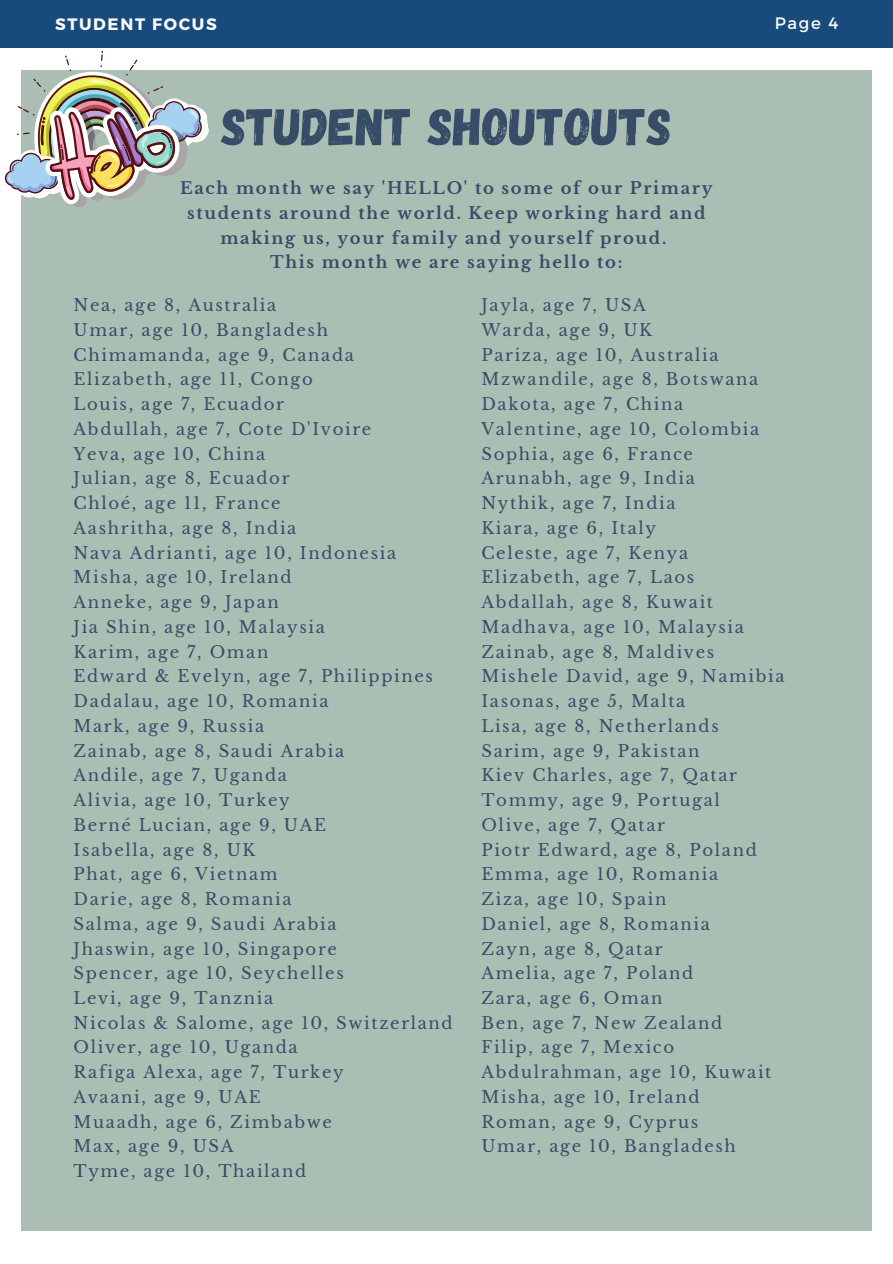
<style>
.page{position:relative;width:893px;height:1264px;background:#fff}
.page>*{position:absolute;margin:0;border:0;box-sizing:border-box;transform-origin:0 0}
.t1{font:52.5px "Gagalin";color:#374d67}
.t2{font:16.5px/24.8px "Libre Baskerville";letter-spacing:.1em;color:#374d67}
.t3{font:700 16.5px/24.8px "Libre Baskerville";letter-spacing:.1em;color:#374d67;text-align:center}
.t4{font:700 16.5px "Montserrat";letter-spacing:.1em;color:#fafafa}
.t5{font:16.5px "Montserrat";color:#fafafa}
</style>
<div class="page">
<div style="left:22px;top:70px;width:849px;height:1160px;background:#aabeb3"></div>
<div style="left:0;top:0;width:892px;height:47px;background:#184a7b"></div>
<svg style="left:4px;top:50px;width:205px;height:158px"></svg>
<p class="t4" style="left:55px;top:14px;width:163px">STUDENT FOCUS</p>
<p class="t5" style="left:774px;top:13px;width:65px">Page 4</p>
<h1 class="t1" style="left:221px;top:93px;width:452px">STUDENT SHOUTOUTS</h1>
<p class="t3" style="left:180px;top:176px;width:533px">Each month we say 'HELLO' to some of our Primary students around the world. Keep working hard and making us, your family and yourself proud.<br>This month we are saying hello to:</p>
<p class="t2" style="left:74px;top:293px;width:380px">Nea, age 8, Australia<br>Umar, age 10, Bangladesh<br>Chimamanda, age 9, Canada<br>Elizabeth, age 11, Congo<br>Louis, age 7, Ecuador<br>Abdullah, age 7, Cote D'Ivoire<br>Yeva, age 10, China<br>Julian, age 8, Ecuador<br>Chloé, age 11, France<br>Aashritha, age 8, India<br>Nava Adrianti, age 10, Indonesia<br>Misha, age 10, Ireland<br>Anneke, age 9, Japan<br>Jia Shin, age 10, Malaysia<br>Karim, age 7, Oman<br>Edward &amp; Evelyn, age 7, Philippines<br>Dadalau, age 10, Romania<br>Mark, age 9, Russia<br>Zainab, age 8, Saudi Arabia<br>Andile, age 7, Uganda<br>Alivia, age 10, Turkey<br>Berné Lucian, age 9, UAE<br>Isabella, age 8, UK<br>Phat, age 6, Vietnam<br>Darie, age 8, Romania<br>Salma, age 9, Saudi Arabia<br>Jhaswin, age 10, Singapore<br>Spencer, age 10, Seychelles<br>Levi, age 9, Tanznia<br>Nicolas &amp; Salome, age 10, Switzerland<br>Oliver, age 10, Uganda<br>Rafiga Alexa, age 7, Turkey<br>Avaani, age 9, UAE<br>Muaadh, age 6, Zimbabwe<br>Max, age 9, USA<br>Tyme, age 10, Thailand</p>
<p class="t2" style="left:481px;top:293px;width:305px">Jayla, age 7, USA<br>Warda, age 9, UK<br>Pariza, age 10, Australia<br>Mzwandile, age 8, Botswana<br>Dakota, age 7, China<br>Valentine, age 10, Colombia<br>Sophia, age 6, France<br>Arunabh, age 9, India<br>Nythik, age 7, India<br>Kiara, age 6, Italy<br>Celeste, age 7, Kenya<br>Elizabeth, age 7, Laos<br>Abdallah, age 8, Kuwait<br>Madhava, age 10, Malaysia<br>Zainab, age 8, Maldives<br>Mishele David, age 9, Namibia<br>Iasonas, age 5, Malta<br>Lisa, age 8, Netherlands<br>Sarim, age 9, Pakistan<br>Kiev Charles, age 7, Qatar<br>Tommy, age 9, Portugal<br>Olive, age 7, Qatar<br>Piotr Edward, age 8, Poland<br>Emma, age 10, Romania<br>Ziza, age 10, Spain<br>Daniel, age 8, Romania<br>Zayn, age 8, Qatar<br>Amelia, age 7, Poland<br>Zara, age 6, Oman<br>Ben, age 7, New Zealand<br>Filip, age 7, Mexico<br>Abdulrahman, age 10, Kuwait<br>Misha, age 10, Ireland<br>Roman, age 9, Cyprus<br>Umar, age 10, Bangladesh</p>
</div>
